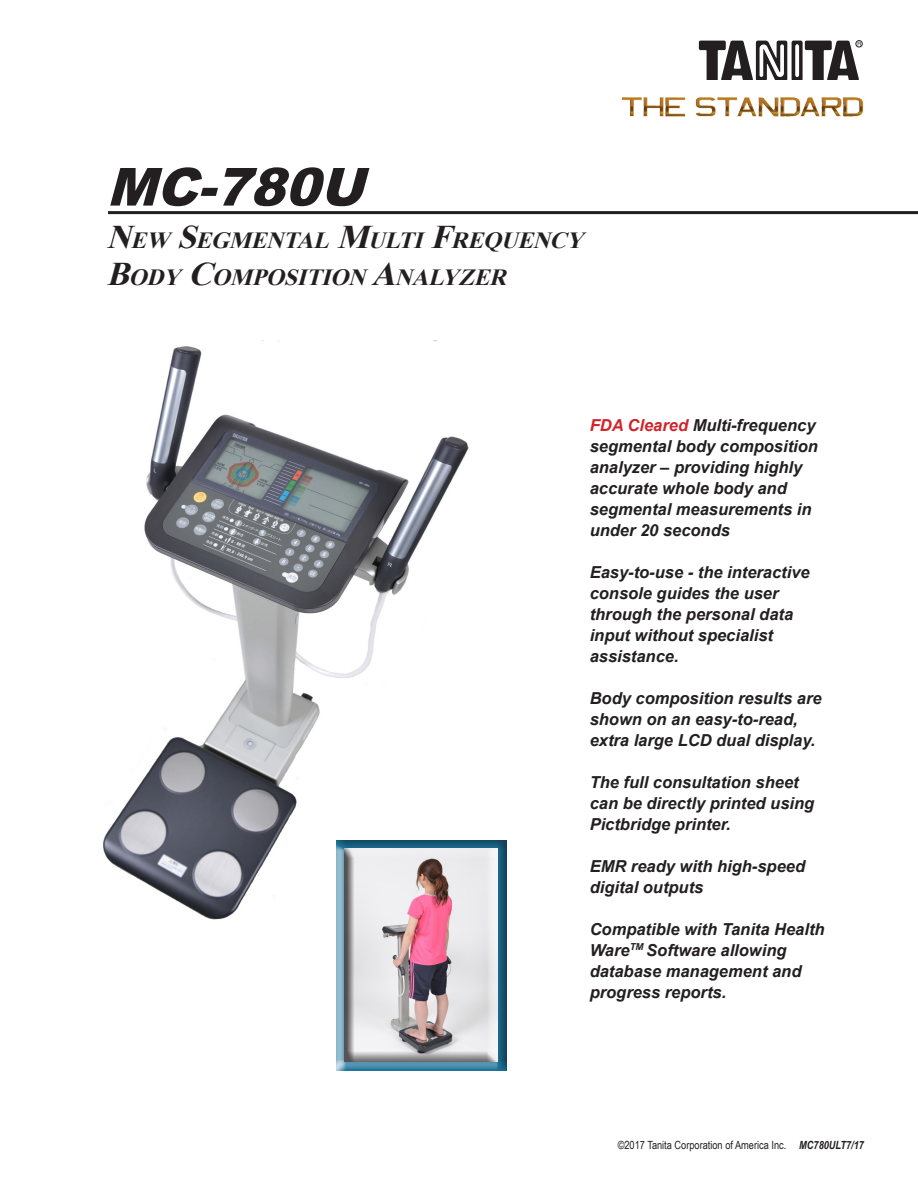
<style>
.page{position:relative;width:918px;height:1188px;background:#fff}
.page>*{position:absolute;margin:0;border:0;box-sizing:border-box;transform-origin:0 0}
.t1{font:italic 900 52.5px "Arial";color:#231f20}
.t2{font:italic 700 23.1px/37.5px "Times New Roman";color:#231f20}
.t3{font:italic 700 16.5px/21px "Arial";color:#231f20}
.t4{font:11.25px "Arial Narrow";color:#231f20}
.s1{font-size:33px}
.s2{color:#d1232a}
.s3{font-weight:700;font-style:italic}
</style>
<div class="page">
<hr style="left:108px;top:211px;width:810px;height:3px;background:#231f20">
<img style="left:103px;top:341px;width:366px;height:579px">
<div style="left:334px;top:839px;width:174px;height:232px;background:#231f20;opacity:.75"></div>
<div style="left:344px;top:848px;width:154px;height:216px;background:#231f20;opacity:.75"></div>
<div style="left:856px;top:40px;width:7px;height:7px;border:1px solid #231f20;border-radius:50%"></div>
<svg style="left:699px;top:41px;width:162px;height:39px"></svg>
<img style="left:622px;top:97px;width:242px;height:20px">
<h1 class="t1" style="left:107px;top:149px;width:278px">MC-780U</h1>
<h2 class="t2" style="left:107px;top:221px;width:486px"><span class="s1">N</span>EW <span class="s1">S</span>EGMENTAL <span class="s1">M</span>ULTI<span class="s1">F</span>REQUENCY<br><span class="s1">B</span>ODY <span class="s1">C</span>OMPOSITION <span class="s1">A</span>NALYZER</h2>
<p class="t3" style="left:590px;top:415px;width:230px"><span class="s2">FDA Cleared</span> Multi-frequency segmental body composition analyzer – providing highly accurate whole body and segmental measurements in under 20 seconds</p>
<p class="t3" style="left:590px;top:562px;width:222px">Easy-to-use - the interactive console guides the user through the personal data input without specialist assistance.</p>
<p class="t3" style="left:590px;top:688px;width:233px">Body composition results are shown on an easy-to-read, extra large LCD dual display.</p>
<p class="t3" style="left:590px;top:772px;width:226px">The full consultation sheet can be directly printed using<br>Pictbridge printer.</p>
<p class="t3" style="left:590px;top:856px;width:217px">EMR ready with high-speed digital outputs</p>
<p class="t3" style="left:590px;top:919px;width:236px">Compatible with Tanita Health<br>Ware<sup>TM</sup> Software allowing database management and progress reports.</p>
<p class="t4" style="left:618px;top:1136px;width:248px">©2017 Tanita Corporation of America Inc. <span class="s3">MC780ULT7/17</span></p>
</div>
